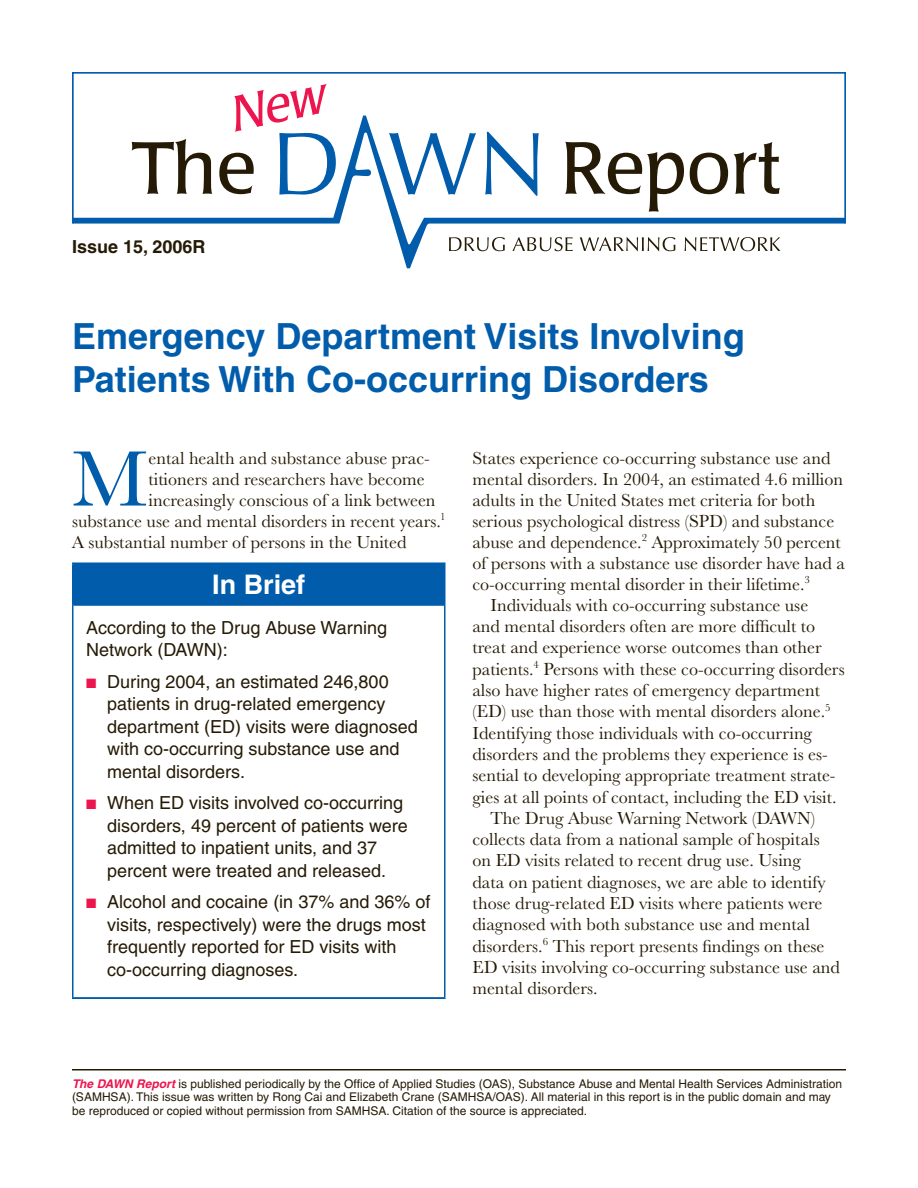
<style>
.page{position:relative;width:918px;height:1188px;background:#fff}
.page>*{position:absolute;margin:0;border:0;box-sizing:border-box;transform-origin:0 0}
.Body_text_-_pg_1_w_c{font:81px "URW Basker T";color:#015dab}
.t1{font:700 36px/43.2px "Helvetica";color:#015dab}
.Subhead_-_page_1{font:700 27px "Helvetica";color:#fff}
.Body_text_-_pg_1_ind{font:18px/21.3px "URW Basker T";color:#251a05}
.Body_text_-_pg_1_w_c-2{font:18px/21px "URW Basker T";color:#251a05}
.In_Brief_bullets{font:18px/22.5px "Helvetica";color:#251a05}
.In_Brief_text{font:18px/22.5px "Helvetica";color:#251a05}
.Body_text{font:700 18px "Helvetica";color:#251a05}
.Table_text{font:12px/13.5px "Helvetica";color:#251a05}
.s1{color:#ed154e}
.s2{font-weight:700;font-style:italic;color:#ed154e}
</style>
<div class="page">
<hr style="left:72px;top:1069px;width:774px;height:2px;background:#251a05">
<svg style="left:75px;top:116px;width:768px;height:152px"></svg>
<div style="left:72px;top:72px;width:774px;height:152px;border:2px solid #015dab"></div>
<svg style="left:389px;top:133px;width:87px;height:62px"></svg>
<svg style="left:485px;top:132px;width:54px;height:64px"></svg>
<svg style="left:132px;top:139px;width:80px;height:55px"></svg>
<svg style="left:565px;top:142px;width:119px;height:70px"></svg>
<svg style="left:690px;top:153px;width:38px;height:41px"></svg>
<svg style="left:734px;top:142px;width:46px;height:52px"></svg>
<svg style="left:449px;top:237px;width:56px;height:14px"></svg>
<svg style="left:513px;top:237px;width:60px;height:14px"></svg>
<svg style="left:580px;top:237px;width:95px;height:14px"></svg>
<svg style="left:685px;top:237px;width:95px;height:14px"></svg>
<svg style="left:219px;top:84px;width:117px;height:111px"></svg>
<div style="left:73px;top:563px;width:372px;height:42px;background:#015dab"></div>
<hr style="left:72px;top:562px;width:374px;height:2px;background:#015dab">
<hr style="left:74px;top:604px;width:370px;height:2px;background:#015dab">
<hr style="left:72px;top:997px;width:374px;height:2px;background:#015dab">
<hr style="left:72px;top:564px;width:2px;height:41px;background:#015dab">
<hr style="left:444px;top:564px;width:2px;height:41px;background:#015dab">
<hr style="left:72px;top:605px;width:2px;height:392px;background:#015dab">
<hr style="left:444px;top:605px;width:2px;height:392px;background:#015dab">
<p class="Body_text" style="left:72px;top:235px;width:135px">Issue 15, 2006R</p>
<p class="t1" style="left:72px;top:314px;width:674px">Emergency Department Visits Involving<br>Patients With Co-occurring Disorders</p>
<p class="Body_text_-_pg_1_w_c" style="left:72px;top:437px;width:78px">M</p>
<p class="Body_text_-_pg_1_w_c-2" style="left:149px;top:448px;width:283px">ental health and substance abuse prac-</p>
<p class="Body_text_-_pg_1_w_c-2" style="left:149px;top:469px;width:278px">titioners and researchers have become</p>
<p class="Body_text_-_pg_1_w_c-2" style="left:149px;top:490px;width:289px">increasingly conscious of a link between</p>
<p class="Body_text_-_pg_1_w_c-2" style="left:72px;top:511px;width:375px">substance use and mental disorders in recent years.<sup>1</sup></p>
<p class="Body_text_-_pg_1_w_c-2" style="left:72px;top:532px;width:336px">A substantial number of persons in the United</p>
<p class="Subhead_-_page_1" style="left:212px;top:568px;width:95px">In Brief</p>
<p class="In_Brief_text" style="left:86px;top:616px;width:303px">According to the Drug Abuse Warning<br>Network (DAWN):</p>
<p class="In_Brief_bullets" style="left:107px;top:670px;width:312px;text-indent:-21px"><span class="s1">■</span> During 2004, an estimated 246,800 patients in drug-related emergency department (ED) visits were diagnosed with co-occurring substance use and mental disorders.</p>
<p class="In_Brief_bullets" style="left:107px;top:792px;width:302px;text-indent:-21px"><span class="s1">■</span> When ED visits involved co-occurring disorders, 49 percent of patients were admitted to inpatient units, and 37 percent were treated and released.</p>
<p class="In_Brief_bullets" style="left:107px;top:891px;width:325px;text-indent:-21px"><span class="s1">■</span> Alcohol and cocaine (in 37% and 36% of visits, respectively) were the drugs most frequently reported for ED visits with co-occurring diagnoses.</p>
<p class="Body_text_-_pg_1_w_c-2" style="left:472px;top:448px;width:374px">States experience co-occurring substance use and mental disorders. In 2004, an estimated 4.6 million adults in the United States met criteria for both serious psychological distress (SPD) and substance abuse and dependence.<sup>2</sup> Approximately 50 percent of persons with a substance use disorder have had a co-occurring mental disorder in their lifetime.<sup>3</sup></p>
<p class="Body_text_-_pg_1_ind" style="left:472px;top:595px;width:374px;text-indent:18px">Individuals with co-occurring substance use<br>and mental disorders often are more difficult to treat and experience worse outcomes than other patients.<sup>4</sup> Persons with these co-occurring disorders also have higher rates of emergency department (ED) use than those with mental disorders alone.<sup>5<br></sup>Identifying those individuals with co-occurring disorders and the problems they experience is es&shy;sential to developing appropriate treatment strate&shy;gies at all points of contact, including the ED visit.</p>
<p class="Body_text_-_pg_1_ind" style="left:472px;top:808px;width:369px;text-indent:18px">The Drug Abuse Warning Network (DAWN) collects data from a national sample of hospitals on ED visits related to recent drug use. Using<br>data on patient diagnoses, we are able to identify those drug-related ED visits where patients were diagnosed with both substance use and mental disorders.<sup>6</sup> This report presents findings on these ED visits involving co-occurring substance use and mental disorders.</p>
<p class="Table_text" style="left:72px;top:1077px;width:772px"><span class="s2">The DAWN Report</span> is published periodically by the Office of Applied Studies (OAS), Substance Abuse and Mental Health Services Administration (SAMHSA). This issue was written by Rong Cai and Elizabeth Crane (SAMHSA/OAS). All material in this report is in the public domain and may be reproduced or copied without permission from SAMHSA. Citation of the source is appreciated.</p>
</div>
